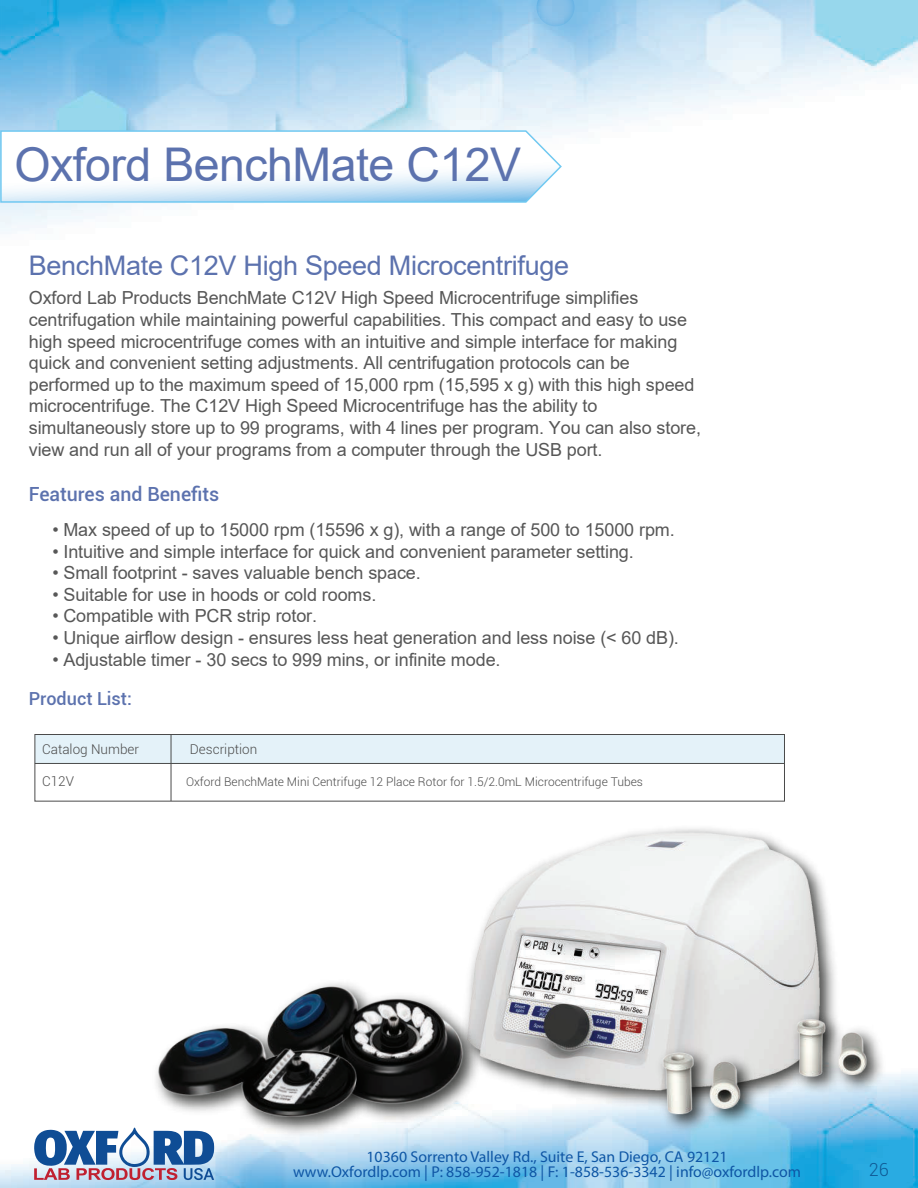
<style>
.page{position:relative;width:918px;height:1188px;background:#fff}
.page>*{position:absolute;margin:0;border:0;box-sizing:border-box;transform-origin:0 0}
.t1{font:46.5px "Arial";letter-spacing:-.01em;color:#5c72ae}
.t2{font:27px "Arial";letter-spacing:-.01em;color:#5c72ae}
.t3{font:500 19.5px "Roboto";color:#5c72ae}
.t4{font:18px/21.6px "Arial";letter-spacing:-.005em;color:#575757}
.t5{font:500 18px "Roboto";color:#5c72ae}
.t6{font:300 18px "Roboto";color:#0f5994}
.t7{font:15.75px/15.8px "Myriad Pro";color:#0e56a5;text-align:center}
.t8{font:300 13.5px "Roboto";color:#4b4b4b}
.t9{font:300 12px "Roboto";color:#4b4b4b}
</style>
<div class="page">
<img style="left:0;top:0;width:918px;height:1188px">
<svg style="left:34px;top:1128px;width:180px;height:52px"></svg>
<svg style="left:537px;top:0;width:37px;height:26px"></svg>
<svg style="left:0;top:130px;width:563px;height:73px"></svg>
<img style="left:453px;top:819px;width:390px;height:296px">
<img style="left:457px;top:821px;width:375px;height:274px">
<img style="left:649px;top:1006px;width:242px;height:133px">
<img style="left:638px;top:998px;width:242px;height:128px">
<img style="left:255px;top:973px;width:233px;height:155px">
<img style="left:261px;top:979px;width:208px;height:133px">
<div style="left:35px;top:735px;width:749px;height:28px;background:#e4f2f9"></div>
<hr style="left:171px;top:735px;width:1px;height:66px;background:#4b4b4b">
<div style="left:35px;top:734px;width:750px;height:68px;border:1px solid #4b4b4b"></div>
<hr style="left:35px;top:763px;width:749px;height:1px;background:#4b4b4b">
<img style="left:147px;top:1017px;width:236px;height:126px">
<img style="left:147px;top:1009px;width:217px;height:123px">
<h1 class="t1" style="left:14px;top:133px;width:508px">Oxford BenchMate C12V</h1>
<h2 class="t2" style="left:29px;top:247px;width:542px">BenchMate C12V High Speed Microcentrifuge</h2>
<p class="t4" style="left:29px;top:287px;width:674px">Oxford Lab Products BenchMate C12V High Speed Microcentrifuge simplifies centrifugation while maintaining powerful capabilities. This compact and easy to use high speed microcentrifuge comes with an intuitive and simple interface for making quick and convenient setting adjustments. All centrifugation protocols can be performed up to the maximum speed of 15,000 rpm (15,595 x g) with this high speed microcentrifuge. The C12V High Speed Microcentrifuge has the ability to simultaneously store up to 99 programs, with 4 lines per program. You can also store, view and run all of your programs from a computer through the USB port.</p>
<p class="t3" style="left:29px;top:481px;width:192px">Features and Benefits</p>
<p class="t4" style="left:52px;top:519px;width:624px">• Max speed of up to 15000 rpm (15596 x g), with a range of 500 to 15000 rpm.</p>
<p class="t4" style="left:52px;top:540px;width:583px">• Intuitive and simple interface for quick and convenient parameter setting.</p>
<p class="t4" style="left:52px;top:562px;width:370px">• Small footprint - saves valuable bench space.</p>
<p class="t4" style="left:52px;top:584px;width:326px">• Suitable for use in hoods or cold rooms.</p>
<p class="t4" style="left:52px;top:605px;width:266px">• Compatible with PCR strip rotor.</p>
<p class="t4" style="left:52px;top:627px;width:628px">• Unique airflow design - ensures less heat generation and less noise (&lt; 60 dB).</p>
<p class="t4" style="left:52px;top:648px;width:450px">• Adjustable timer - 30 secs to 999 mins, or infinite mode.</p>
<p class="t5" style="left:29px;top:686px;width:105px">Product List:</p>
<p class="t8" style="left:42px;top:740px;width:98px">Catalog Number</p>
<p class="t8" style="left:190px;top:740px;width:69px">Description</p>
<p class="t8" style="left:42px;top:772px;width:33px">C12V</p>
<p class="t9" style="left:186px;top:773px;width:458px">Oxford BenchMate Mini Centrifuge 12 Place Rotor for 1.5/2.0mL Microcentrifuge Tubes</p>
<p class="t7" style="left:293px;top:1148px;width:509px">10360 Sorrento Valley Rd., Suite E, San Diego, CA 92121<br>www.Oxfordlp.com | P: 858-952-1818 | F: 1-858-536-3342 | info@oxfordlp.com</p>
<p class="t6" style="left:869px;top:1157px;width:21px">26</p>
</div>
